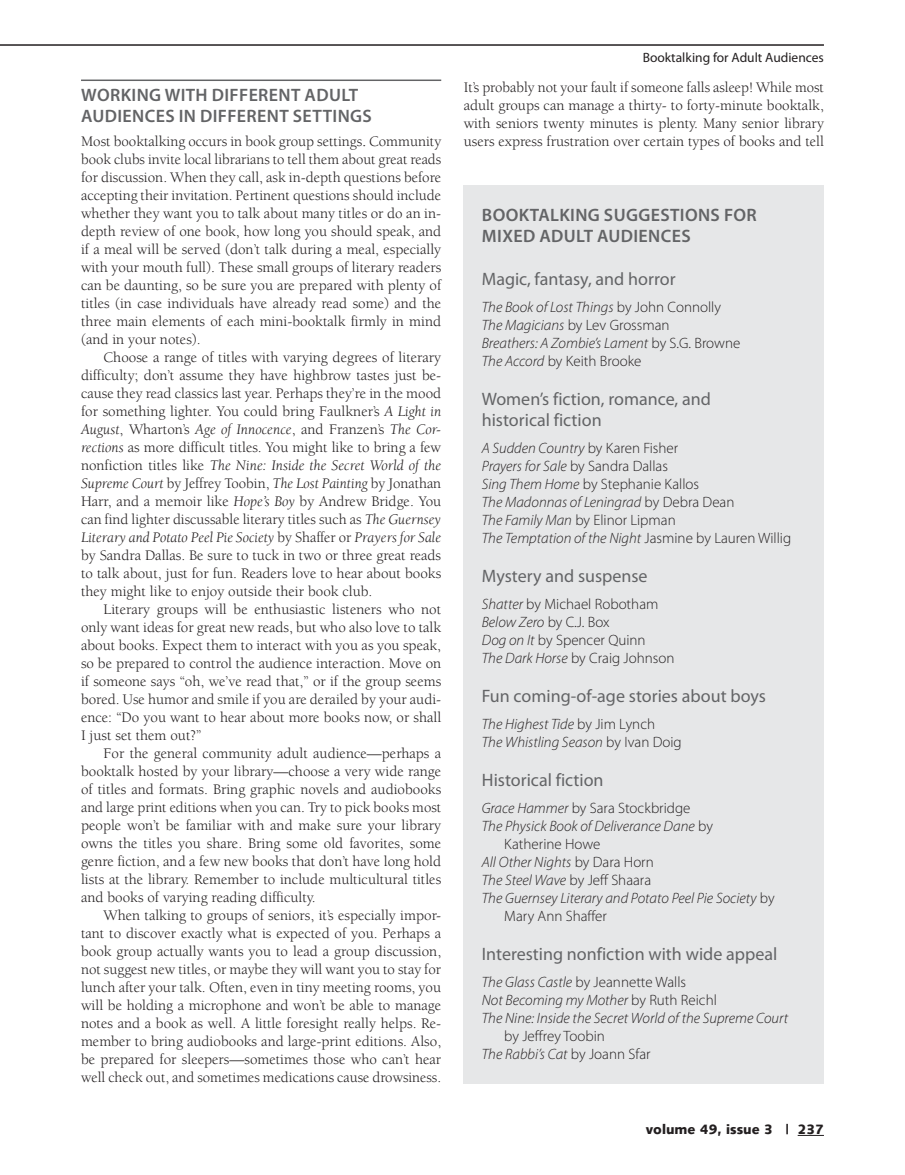
<style>
.page{position:relative;width:905px;height:1175px;background:#fff}
.page>*{position:absolute;margin:0;border:0;box-sizing:border-box;transform-origin:0 0}
.t1{font:18px/21px "Myriad Pro";color:#636466}
.t2{font:600 18px/21px "Myriad Pro";letter-spacing:.02em;color:#636466}
.t3{font:600 18px "Myriad Pro";letter-spacing:.055em;color:#636466}
.t4{font:15px/18px "Berkeley";color:#231f20;text-align:justify}
.t5{font:italic 300 15px/18px "Myriad Pro";color:#231f20}
.t6{font:300 15px/18px "Myriad Pro";color:#231f20}
.t7{font:13.5px "Myriad Pro";color:#231f20}
.t8{font:900 13.5px "Syntax";color:#231f20}
.s1{font-family:"Times New Roman"}
.s2{font-style:italic}
.s3{font-style:normal}
</style>
<div class="page">
<svg style="left:797px;top:1135px;width:26px;height:1px"></svg>
<hr style="left:0;top:44px;width:824px;height:2px;background:#231f20">
<hr style="left:81px;top:80px;width:360px;height:1px;background:#636466">
<div style="left:464px;top:184px;width:360px;height:899px;background:#e6e7e8"></div>
<p class="t3" style="left:81px;top:84px;width:159px">WORKING WITH DIFFERE</p>
<p class="t2" style="left:278px;top:84px;width:78px">NT ADULT</p>
<p class="t2" style="left:81px;top:105px;width:147px">AUDIENCES IN DIFFERE</p>
<p class="t2" style="left:267px;top:105px;width:105px">NT SETTINGS</p>
<p class="t4" style="left:81px;top:132px;width:362px">Most booktalking occurs in book group settings<span class="s1">.</span> Community book clubs invite local librarians to tell them about great reads for discussion. When they call, ask in-depth questions before accepting their invitation. Pertinent questions should include whether they want you to talk about many titles or do an in&shy;depth review of one book, how long you should speak, and if a meal will be served (don’t talk during a meal, especially with your mouth full). These small groups of literary readers can be daunting, so be sure you are prepared with plenty of titles (in case individuals have already read some) and the three main elements of each mini-booktalk firmly in mind (and in your notes).</p>
<p class="t4" style="left:81px;top:348px;width:362px;text-indent:23px">Choose a range of titles with varying degrees of literary difficulty; don’t assume they have highbrow tastes just be&shy;cause they read classics last year. Perhaps they’re in the mood for something lighter. You could bring Faulkner’s <span class="s2">A Light in August</span>, Wharton’s <span class="s2">Age of Innocence</span>, and Franzen’s <span class="s2">The Cor&shy;rections</span> as more difficult titles. You might like to bring a few nonfiction titles like <span class="s2">The Nine: Inside the Secret World of the Supreme Court</span> by Jeffrey Toobin, <span class="s2">The Lost Painting</span> by Jonathan Harr, and a memoir like <span class="s2">Hope’s Boy</span> by Andrew Bridge. You can find lighter discussable literary titles such as <span class="s2">The Guernsey Literary and Potato Peel Pie Society</span> by Shaffer or <span class="s2">Prayers for Sale </span>by Sandra Dallas. Be sure to tuck in two or three great reads to talk about, just for fun. Readers love to hear about books they might like to enjoy outside their book club.</p>
<p class="t4" style="left:81px;top:600px;width:362px;text-indent:22px">Literary groups will be enthusiastic listeners who not only want ideas for great new reads, but who also love to talk about books. Expect them to interact with you as you speak, so be prepared to control the audience interaction. Move on if someone says “oh, we’ve read that,” or if the group seems bored. Use humor and smile if you are derailed by your audi&shy;ence: “Do you want to hear about more books now, or shall I just set them out?”</p>
<p class="t4" style="left:81px;top:744px;width:362px;text-indent:22px">For the general community adult audience—perhaps a booktalk hosted by your library—choose a very wide range of titles and formats. Bring graphic novels and audiobooks and large print editions when you can. Try to pick books most people won’t be familiar with and make sure your library owns the titles you share. Bring some old favorites, some genre fiction, and a few new books that don’t have long hold lists at the library. Remember to include multicultural titles and books of varying reading difficulty.</p>
<p class="t4" style="left:81px;top:906px;width:362px;text-indent:22px">When talking to groups of seniors, it’s especially impor&shy;tant to discover exactly what is expected of you. Perhaps a book group actually wants you to lead a group discussion, not suggest new titles, or maybe they will want you to stay for lunch after your talk. Often, even in tiny meeting rooms, you will be holding a microphone and won’t be able to manage notes and a book as well. A little foresight really helps. Re&shy;member to bring audiobooks and large-print editions. Also, be prepared for sleepers—sometimes those who can’t hear well check out, and sometimes medications cause drowsiness.</p>
<p class="t7" style="left:642px;top:49px;width:183px">Booktalking for Adult Audiences</p>
<p class="t4" style="left:464px;top:79px;width:362px">It’s probably not your fault if someone falls asleep! While most adult groups can manage a thirty- to forty-minute booktalk, with seniors twenty minutes is plenty. Many senior library users express frustration over certain types of books and tell</p>
<p class="t2" style="left:482px;top:204px;width:272px">BOOKTALKING SUGGESTIONS FOR<br>MIXED ADULT AUDIENCES</p>
<p class="t1" style="left:482px;top:268px;width:195px">Magic, fantasy, and horror</p>
<p class="t5" style="left:482px;top:298px;width:260px">The Book of Lost Things <span class="s3">by John Connolly </span>The Magicians <span class="s3">by Lev Grossman<br></span>Breathers: A Zombie’s Lament <span class="s3">by S.G. Browne </span>The Accord <span class="s3">by Keith Brooke</span></p>
<p class="t1" style="left:482px;top:388px;width:231px">Women’s fiction, romance, and historical fiction</p>
<p class="t5" style="left:482px;top:439px;width:311px">A Sudden Country <span class="s3">by Karen Fisher<br></span>Prayers for Sale <span class="s3">by Sandra Dallas<br></span>Sing Them Home <span class="s3">by Stephanie Kallos<br></span>The Madonnas of Leningrad <span class="s3">by Debra Dean<br></span>The Family Man <span class="s3">by Elinor Lipman<br></span>The Temptation of the Night <span class="s3">Jasmine by Lauren Willig</span></p>
<p class="t1" style="left:482px;top:565px;width:167px">Mystery and suspense</p>
<p class="t6" style="left:482px;top:595px;width:194px"><span class="s2">Shatter</span> by Michael Robotham<br><span class="s2">Below Zero</span> by C.J. Box<br><span class="s2">Dog on It</span> by Spencer Quinn<br><span class="s2">The Dark Horse</span> by Craig Johnson</p>
<p class="t1" style="left:482px;top:685px;width:286px">Fun coming-of-age stories about boys</p>
<p class="t5" style="left:482px;top:715px;width:201px">The Highest Tide <span class="s3">by Jim Lynch<br></span>The Whistling Season <span class="s3">by Ivan Doig</span></p>
<p class="t1" style="left:482px;top:769px;width:123px">Historical fiction</p>
<p class="t6" style="left:482px;top:799px;width:210px"><span class="s2">Grace Hammer</span> by Sara Stockbridge</p>
<p class="t5" style="left:482px;top:817px;width:233px">The Physick Book of Deliverance Dane <span class="s3">by</span></p>
<p class="t6" style="left:504px;top:835px;width:98px">Katherine Howe</p>
<p class="t5" style="left:482px;top:853px;width:174px">All Other Nights <span class="s3">by Dara Horn</span></p>
<p class="t5" style="left:482px;top:871px;width:171px">The Steel Wave <span class="s3">by Jeff Shaara</span></p>
<p class="t5" style="left:482px;top:889px;width:294px">The Guernsey Literary and Potato Peel Pie Society <span class="s3">by</span></p>
<p class="t6" style="left:504px;top:907px;width:104px">Mary Ann Shaffer</p>
<p class="t1" style="left:482px;top:943px;width:297px">Interesting nonfiction with wide appeal</p>
<p class="t5" style="left:482px;top:973px;width:308px">The Glass Castle <span class="s3">by Jeannette Walls<br></span>Not Becoming my Mother <span class="s3">by Ruth Reichl<br></span>The Nine: Inside the Secret World of the Supreme Court</p>
<p class="t6" style="left:482px;top:1027px;width:170px;text-indent:22px">by Jeffrey Toobin<br><span class="s2">The Rabbi’s Cat</span> by Joann Sfar</p>
<p class="t8" style="left:645px;top:1121px;width:180px">volume 49, issue 3 | 237</p>
</div>
